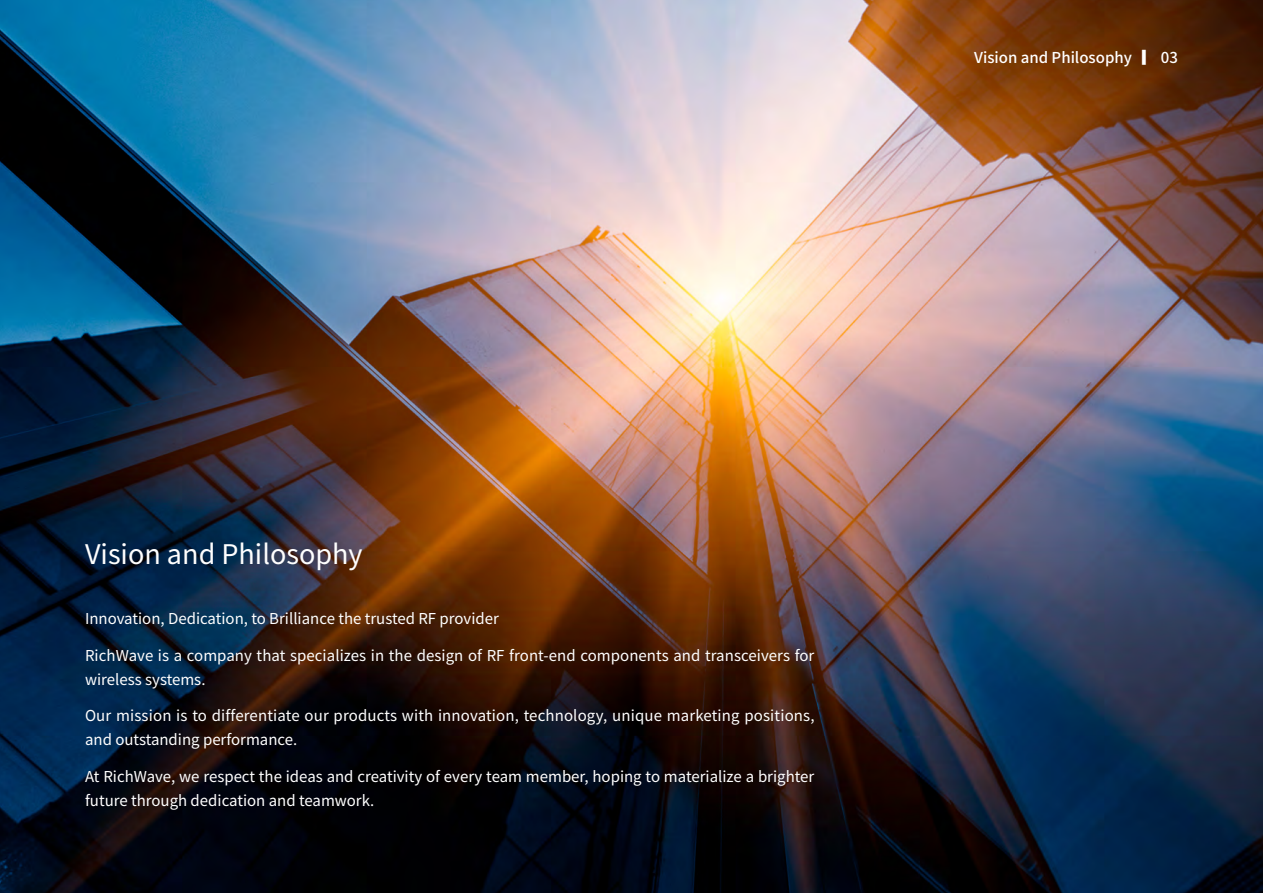
<style>
.page{position:relative;width:1263px;height:893px;background:#fff}
.page>*{position:absolute;margin:0;border:0;box-sizing:border-box;transform-origin:0 0}
.t1{font:27px "Noto Sans CJ Ktc";color:#fff}
.t2{font:15px/24px "Noto Sans CJ Ktc";color:#fff}
.t3{font:500 15px "Noto Sans CJ Ktc";color:#fff}
</style>
<div class="page">
<img style="left:0;top:0;width:1263px;height:893px">
<p class="t3" style="left:974px;top:49px;width:205px">Vision and Philosophy ▎ 03</p>
<h1 class="t1" style="left:85px;top:539px;width:279px">Vision and Philosophy</h1>
<p class="t2" style="left:85px;top:607px;width:415px">Innovation, Dedication, to Brilliance the trusted RF provider</p>
<p class="t2" style="left:85px;top:643px;width:731px">RichWave is a company that specializes in the design of RF front-end components and transceivers for wireless systems.</p>
<p class="t2" style="left:85px;top:704px;width:731px">Our mission is to differentiate our products with innovation, technology, unique marketing positions, and outstanding performance.</p>
<p class="t2" style="left:85px;top:765px;width:731px">At RichWave, we respect the ideas and creativity of every team member, hoping to materialize a brighter future through dedication and teamwork.</p>
</div>
